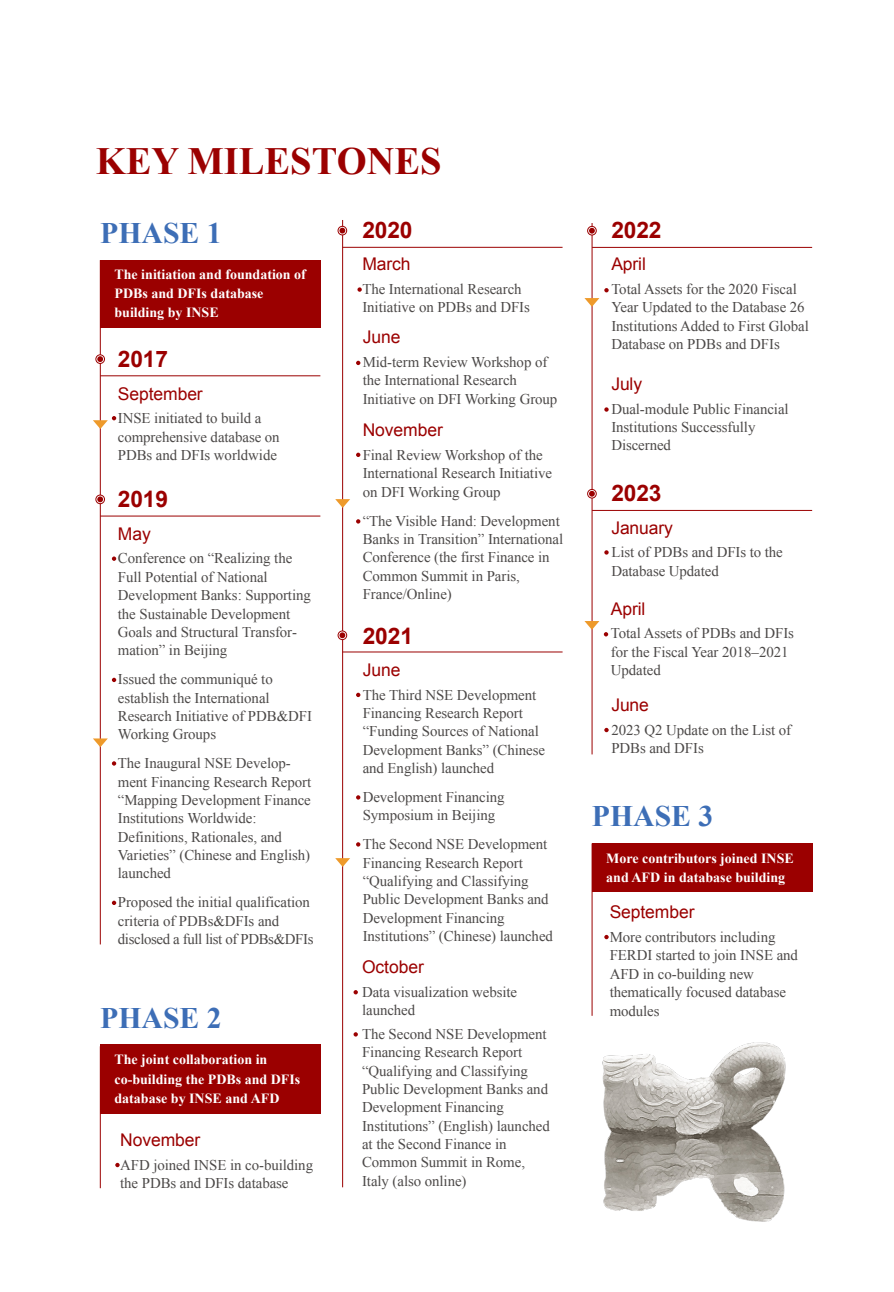
<style>
.page{position:relative;width:894px;height:1292px;background:#fff}
.page>*{position:absolute;margin:0;border:0;box-sizing:border-box;transform-origin:0 0}
.t1{font:700 38.5px "Times New Roman";color:#9b0000}
.t2{font:700 29.75px "Times New Roman";color:#3d6eb6}
.t3{font:700 22.75px "Arial";letter-spacing:-.005em;color:#9b0000}
.t4{font:17.5px "Arial";letter-spacing:-.005em;color:#9b0000}
.t5{font:14.88px/18.4px "Times New Roman";letter-spacing:-.005em;color:#4c4948}
.t6{font:700 14px/19.2px "Times New Roman";color:#fff}
</style>
<div class="page">
<hr style="left:342px;top:220px;width:1px;height:967px;background:#9b0000">
<hr style="left:592px;top:223px;width:1px;height:531px;background:#9b0000">
<img style="left:591px;top:1010px;width:195px;height:212px">
<svg style="left:604px;top:728px;width:5px;height:4px"></svg>
<svg style="left:604px;top:288px;width:5px;height:4px"></svg>
<svg style="left:356px;top:452px;width:4px;height:5px"></svg>
<svg style="left:356px;top:519px;width:4px;height:4px"></svg>
<svg style="left:356px;top:361px;width:4px;height:4px"></svg>
<svg style="left:353px;top:990px;width:5px;height:4px"></svg>
<svg style="left:353px;top:1032px;width:5px;height:4px"></svg>
<svg style="left:604px;top:407px;width:5px;height:5px"></svg>
<div style="left:592px;top:843px;width:220px;height:49px;background:#9b0000"></div>
<hr style="left:592px;top:843px;width:1px;height:172px;background:#9b0000">
<svg style="left:604px;top:935px;width:5px;height:4px"></svg>
<svg style="left:335px;top:499px;width:15px;height:9px"></svg>
<svg style="left:335px;top:858px;width:15px;height:9px"></svg>
<svg style="left:584px;top:298px;width:15px;height:9px"></svg>
<svg style="left:584px;top:621px;width:24px;height:15px"></svg>
<div style="left:100px;top:260px;width:220px;height:68px;background:#9b0000"></div>
<hr style="left:100px;top:260px;width:1px;height:684px;background:#9b0000">
<svg style="left:93px;top:416px;width:23px;height:13px"></svg>
<svg style="left:93px;top:738px;width:15px;height:9px"></svg>
<svg style="left:112px;top:556px;width:4px;height:5px"></svg>
<svg style="left:112px;top:678px;width:4px;height:4px"></svg>
<svg style="left:112px;top:761px;width:4px;height:4px"></svg>
<svg style="left:112px;top:900px;width:4px;height:5px"></svg>
<hr style="left:100px;top:1046px;width:1px;height:142px;background:#9b0000">
<svg style="left:115px;top:1162px;width:5px;height:5px"></svg>
<div style="left:100px;top:1044px;width:220px;height:70px;background:#9b0000"></div>
<hr style="left:100px;top:516px;width:220px;height:1px;background:#9b0000">
<div style="left:96px;top:495px;width:9px;height:9px;border:1px solid #9b0000;border-radius:50%"></div>
<svg style="left:97px;top:496px;width:6px;height:6px"></svg>
<svg style="left:357px;top:287px;width:5px;height:5px"></svg>
<hr style="left:342px;top:247px;width:220px;height:1px;background:#9b0000">
<div style="left:338px;top:226px;width:9px;height:9px;border:1px solid #9b0000;border-radius:50%"></div>
<svg style="left:339px;top:228px;width:6px;height:5px"></svg>
<svg style="left:356px;top:692px;width:4px;height:5px"></svg>
<svg style="left:356px;top:795px;width:4px;height:4px"></svg>
<svg style="left:356px;top:842px;width:4px;height:4px"></svg>
<hr style="left:342px;top:651px;width:221px;height:1px;background:#9b0000">
<div style="left:338px;top:631px;width:9px;height:9px;border:1px solid #9b0000;border-radius:50%"></div>
<svg style="left:339px;top:632px;width:6px;height:6px"></svg>
<hr style="left:592px;top:247px;width:220px;height:1px;background:#9b0000">
<div style="left:587px;top:226px;width:9px;height:9px;border:1px solid #9b0000;border-radius:50%"></div>
<svg style="left:589px;top:228px;width:6px;height:6px"></svg>
<svg style="left:604px;top:550px;width:5px;height:4px"></svg>
<hr style="left:592px;top:510px;width:220px;height:1px;background:#9b0000">
<div style="left:587px;top:489px;width:9px;height:9px;border:1px solid #9b0000;border-radius:50%"></div>
<svg style="left:589px;top:491px;width:6px;height:5px"></svg>
<hr style="left:100px;top:375px;width:220px;height:1px;background:#9b0000">
<div style="left:96px;top:354px;width:9px;height:10px;border:1px solid #9b0000;border-radius:50%"></div>
<svg style="left:97px;top:356px;width:6px;height:6px"></svg>
<h1 class="t1" style="left:96px;top:134px;width:347px">KEY MILESTONES</h1>
<h2 class="t2" style="left:100px;top:213px;width:123px">PHASE 1</h2>
<p class="t6" style="left:114px;top:264px;width:193px">The initiation and foundation of<br>PDBs and DFIs database building by INSE</p>
<h3 class="t3" style="left:118px;top:344px;width:52px">2017</h3>
<p class="t4" style="left:118px;top:382px;width:86px">September</p>
<p class="t5" style="left:118px;top:409px;width:163px">INSE initiated to build a comprehensive database on<br>PDBs and DFIs worldwide</p>
<h3 class="t3" style="left:118px;top:484px;width:52px">2019</h3>
<p class="t4" style="left:118px;top:522px;width:34px">May</p>
<p class="t5" style="left:118px;top:549px;width:194px">Conference on “Realizing the<br>Full Potential of National<br>Development Banks: Supporting the Sustainable Development<br>Goals and Structural Transfor&shy;mation” in Beijing</p>
<p class="t5" style="left:118px;top:670px;width:196px">Issued the communiqué to establish the International<br>Research Initiative of PDB&amp;DFI<br>Working Groups</p>
<p class="t5" style="left:118px;top:754px;width:195px">The Inaugural NSE Develop&shy;ment Financing Research Report “Mapping Development Finance<br>Institutions Worldwide:<br>Definitions, Rationales, and<br>Varieties” (Chinese and English) launched</p>
<p class="t5" style="left:118px;top:893px;width:197px">Proposed the initial qualification criteria of PDBs&amp;DFIs and disclosed a full list of PDBs&amp;DFIs</p>
<h2 class="t2" style="left:100px;top:997px;width:123px">PHASE 2</h2>
<p class="t6" style="left:114px;top:1049px;width:187px">The joint collaboration in co-building the PDBs and DFIs database by INSE and AFD</p>
<p class="t4" style="left:120px;top:1128px;width:82px">November</p>
<p class="t5" style="left:120px;top:1155px;width:194px">AFD joined INSE in co-building the PDBs and DFIs database</p>
<h3 class="t3" style="left:362px;top:215px;width:52px">2020</h3>
<p class="t4" style="left:362px;top:253px;width:50px">March</p>
<p class="t5" style="left:362px;top:280px;width:169px">The International Research<br>Initiative on PDBs and DFIs</p>
<p class="t4" style="left:363px;top:326px;width:39px">June</p>
<p class="t5" style="left:363px;top:352px;width:196px">Mid-term Review Workshop of the International Research<br>Initiative on DFI Working Group</p>
<p class="t4" style="left:363px;top:419px;width:82px">November</p>
<p class="t5" style="left:363px;top:445px;width:191px">Final Review Workshop of the<br>International Research Initiative on DFI Working Group</p>
<p class="t5" style="left:363px;top:511px;width:202px">“The Visible Hand: Development<br>Banks in Transition” International<br>Conference (the first Finance in<br>Common Summit in Paris,<br>France/Online)</p>
<h3 class="t3" style="left:363px;top:620px;width:52px">2021</h3>
<p class="t4" style="left:363px;top:658px;width:39px">June</p>
<p class="t5" style="left:363px;top:685px;width:184px">The Third NSE Development<br>Financing Research Report “Funding Sources of National<br>Development Banks” (Chinese and English) launched</p>
<p class="t5" style="left:363px;top:787px;width:143px">Development Financing<br>Symposium in Beijing</p>
<p class="t5" style="left:363px;top:835px;width:192px">The Second NSE Development<br>Financing Research Report “Qualifying and Classifying<br>Public Development Banks and<br>Development Financing<br>Institutions” (Chinese) launched</p>
<p class="t4" style="left:362px;top:955px;width:63px">October</p>
<p class="t5" style="left:362px;top:982px;width:157px">Data visualization website launched</p>
<p class="t5" style="left:362px;top:1024px;width:189px">The Second NSE Development<br>Financing Research Report “Qualifying and Classifying<br>Public Development Banks and<br>Development Financing<br>Institutions” (English) launched at the Second Finance in<br>Common Summit in Rome,<br>Italy (also online)</p>
<h3 class="t3" style="left:611px;top:215px;width:52px">2022</h3>
<p class="t4" style="left:611px;top:253px;width:36px">April</p>
<p class="t5" style="left:611px;top:280px;width:199px">Total Assets for the 2020 Fiscal<br>Year Updated to the Database 26<br>Institutions Added to First Global<br>Database on PDBs and DFIs</p>
<p class="t4" style="left:611px;top:372px;width:32px">July</p>
<p class="t5" style="left:611px;top:399px;width:179px">Dual-module Public Financial<br>Institutions Successfully<br>Discerned</p>
<h3 class="t3" style="left:611px;top:478px;width:52px">2023</h3>
<p class="t4" style="left:611px;top:516px;width:63px">January</p>
<p class="t5" style="left:611px;top:543px;width:173px">List of PDBs and DFIs to the<br>Database Updated</p>
<p class="t4" style="left:611px;top:597px;width:36px">April</p>
<p class="t5" style="left:611px;top:624px;width:185px">Total Assets of PDBs and DFIs for the Fiscal Year 2018–2021<br>Updated</p>
<p class="t4" style="left:611px;top:693px;width:39px">June</p>
<p class="t5" style="left:611px;top:720px;width:181px">2023 Q2 Update on the List of<br>PDBs and DFIs</p>
<h2 class="t2" style="left:592px;top:796px;width:123px">PHASE 3</h2>
<p class="t6" style="left:606px;top:848px;width:189px">More contributors joined INSE and AFD in database building</p>
<p class="t4" style="left:610px;top:901px;width:86px">September</p>
<p class="t5" style="left:610px;top:927px;width:190px">More contributors including<br>FERDI started to join INSE and<br>AFD in co-building new thematically focused database modules</p>
</div>
